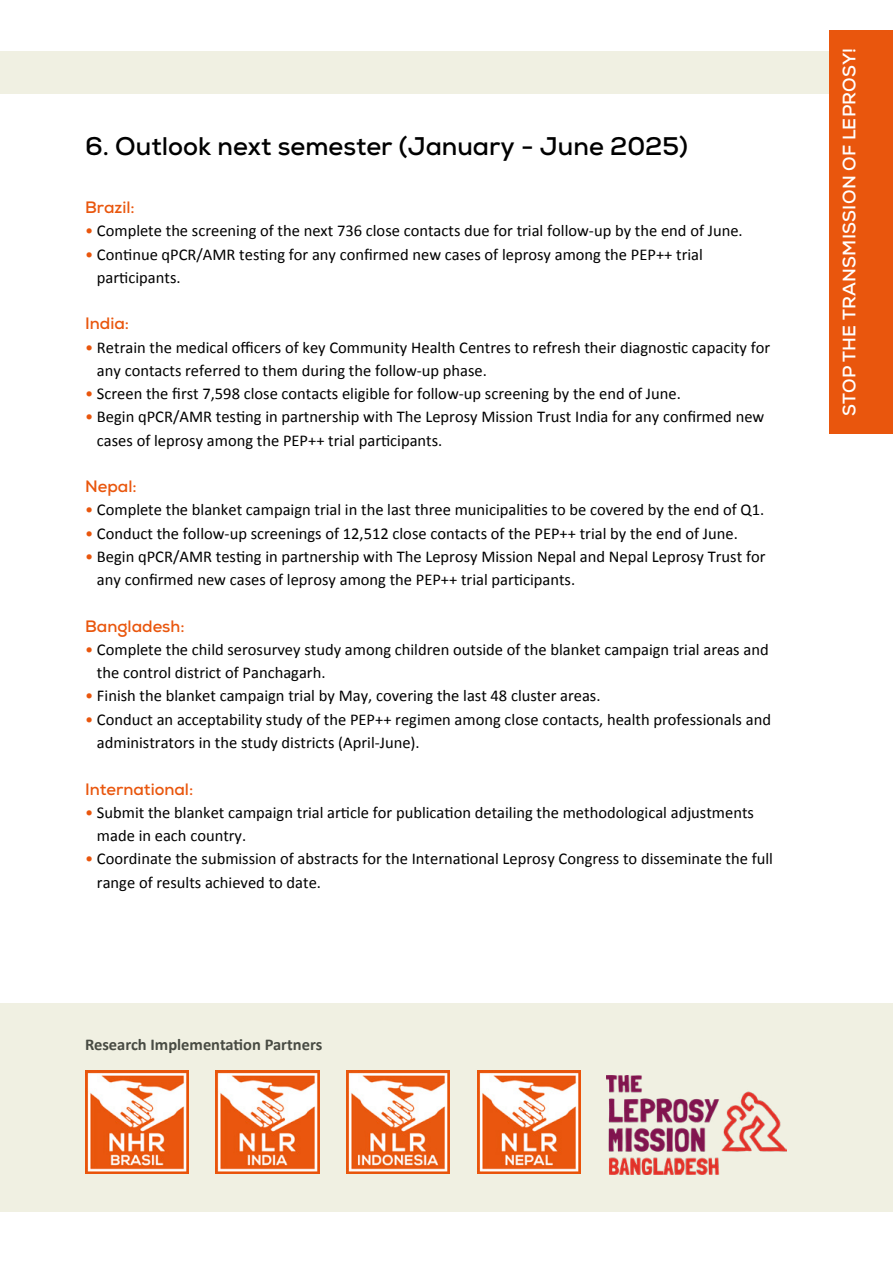
<style>
.page{position:relative;width:893px;height:1263px;background:#fff}
.page>*{position:absolute;margin:0;border:0;box-sizing:border-box;transform-origin:0 0}
.t1{font:700 25.5px "Nexa";color:#000}
.t2{font:700 18px "Nexa";letter-spacing:.015em;color:#fff}
.t3{font:16.5px/23.2px "Calibri";color:#000}
.t4{font:700 16.5px "Nexa";color:#e9560d}
.t5{font:700 16.5px "Calibri";color:#484b43}
.s1{color:#e9560d}
</style>
<div class="page">
<div style="left:0;top:51px;width:893px;height:43px;background:#f0f0e2"></div>
<div style="left:829px;top:30px;width:64px;height:404px;background:#e9560d"></div>
<div style="left:0;top:1004px;width:893px;height:208px;background:#f0f0e2"></div>
<img style="left:85px;top:1070px;width:104px;height:103px">
<img style="left:216px;top:1070px;width:103px;height:103px">
<img style="left:346px;top:1070px;width:104px;height:103px">
<img style="left:477px;top:1070px;width:104px;height:103px">
<img style="left:606px;top:1075px;width:181px;height:99px">
<h1 class="t1" style="left:85px;top:130px;width:604px">6. Outlook next semester (January - June 2025)</h1>
<p class="t4" style="left:85px;top:197px;width:51px">Brazil:</p>
<p class="t3" style="left:85px;top:219px;width:659px"><span class="s1">•</span> Complete the screening of the next 736 close contacts due for trial follow-up by the end of June.</p>
<p class="t3" style="left:97px;top:243px;width:607px;text-indent:-12px"><span class="s1">•</span> Continue qPCR/AMR testing for any confirmed new cases of leprosy among the PEP++ trial participants.</p>
<p class="t4" style="left:85px;top:313px;width:46px">India:</p>
<p class="t3" style="left:97px;top:336px;width:675px;text-indent:-12px"><span class="s1">•</span> Retrain the medical officers of key Community Health Centres to refresh their diagnostic capacity for any contacts referred to them during the follow-up phase.</p>
<p class="t3" style="left:85px;top:382px;width:597px"><span class="s1">•</span> Screen the first 7,598 close contacts eligible for follow-up screening by the end of June.</p>
<p class="t3" style="left:97px;top:405px;width:669px;text-indent:-12px"><span class="s1">•</span> Begin qPCR/AMR testing in partnership with The Leprosy Mission Trust India for any confirmed new cases of leprosy among the PEP++ trial participants.</p>
<p class="t4" style="left:85px;top:476px;width:53px">Nepal:</p>
<p class="t3" style="left:85px;top:498px;width:681px"><span class="s1">•</span> Complete the blanket campaign trial in the last three municipalities to be covered by the end of Q1.</p>
<p class="t3" style="left:85px;top:522px;width:654px"><span class="s1">•</span> Conduct the follow-up screenings of 12,512 close contacts of the PEP++ trial by the end of June.</p>
<p class="t3" style="left:97px;top:545px;width:670px;text-indent:-12px"><span class="s1">•</span> Begin qPCR/AMR testing in partnership with The Leprosy Mission Nepal and Nepal Leprosy Trust for any confirmed new cases of leprosy among the PEP++ trial participants.</p>
<p class="t4" style="left:85px;top:615px;width:101px">Bangladesh:</p>
<p class="t3" style="left:97px;top:638px;width:673px;text-indent:-12px"><span class="s1">•</span> Complete the child serosurvey study among children outside of the blanket campaign trial areas and the control district of Panchagarh.</p>
<p class="t3" style="left:85px;top:684px;width:517px"><span class="s1">•</span> Finish the blanket campaign trial by May, covering the last 48 cluster areas.</p>
<p class="t3" style="left:97px;top:708px;width:675px;text-indent:-12px"><span class="s1">•</span> Conduct an acceptability study of the PEP++ regimen among close contacts, health professionals and administrators in the study districts (April-June).</p>
<p class="t4" style="left:85px;top:778px;width:110px">International:</p>
<p class="t3" style="left:97px;top:801px;width:658px;text-indent:-12px"><span class="s1">•</span> Submit the blanket campaign trial article for publication detailing the methodological adjustments made in each country.</p>
<p class="t3" style="left:97px;top:847px;width:677px;text-indent:-12px"><span class="s1">•</span> Coordinate the submission of abstracts for the International Leprosy Congress to disseminate the full range of results achieved to date.</p>
<p class="t5" style="left:85px;top:1034px;width:239px">Research Implementation Partners</p>
<p class="t2" style="left:838px;top:416px;width:370px;rotate:-90deg">STOP THE TRANSMISSION OF LEPROSY!</p>
</div>
